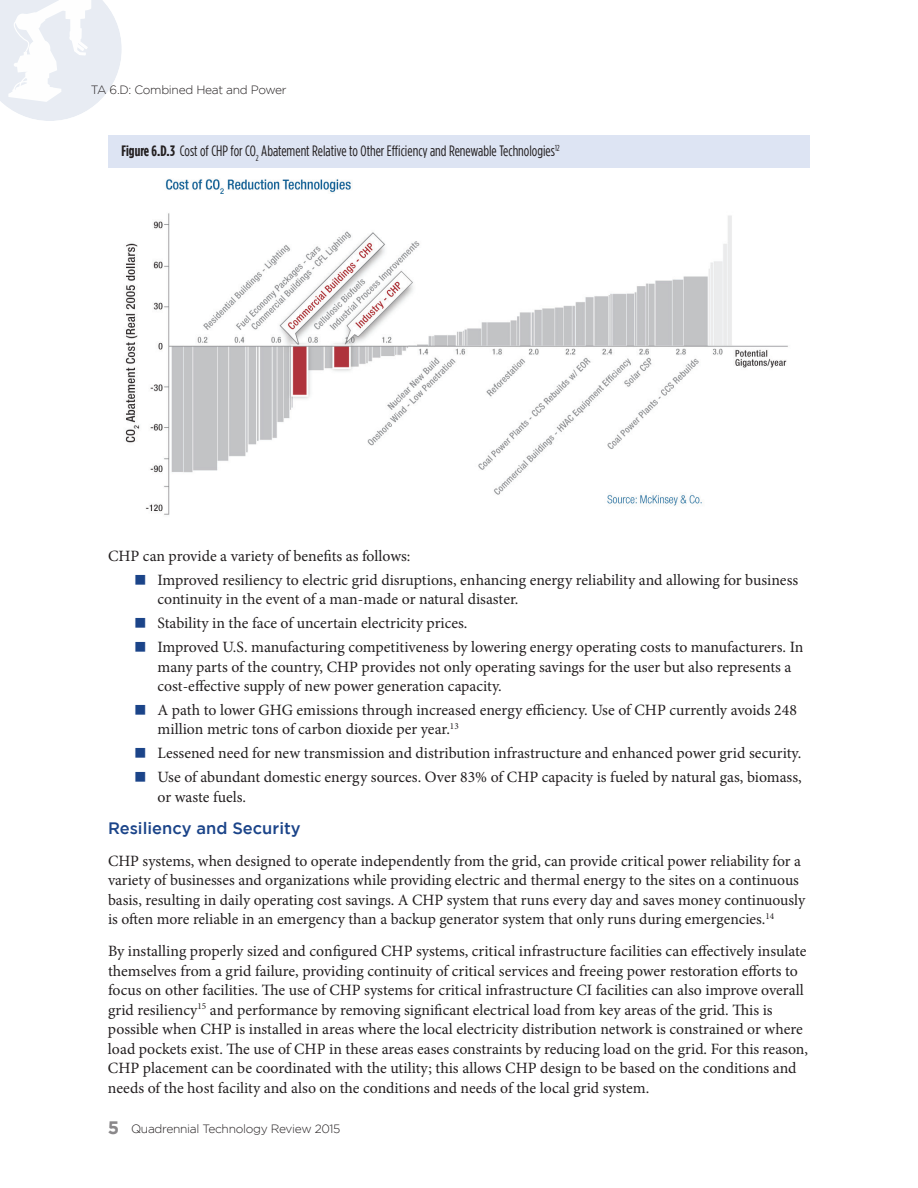
<style>
.page{position:relative;width:918px;height:1188px;background:#fff}
.page>*{position:absolute;margin:0;border:0;box-sizing:border-box;transform-origin:0 0}
.Header_Two{font:500 16.5px "Gotham";color:#1b4489}
.Body_Text{font:15.75px/19.5px "Minion Pro";color:#231f20}
.Bullet_Text{font:15.75px/19.5px "Minion Pro";color:#231f20}
.Figure_Text{font:15px "Gotham Condensed";color:#231f20}
.t1{font:300 12px "Gotham";letter-spacing:-.025em;color:#231f20}
.s1{font-weight:700}
.s2{color:#1b4489}
.s3{font-weight:700;font-size:18px;color:#8a888a}
</style>
<div class="page">
<svg style="left:0;top:0;width:122px;height:121px"></svg>
<div style="left:108px;top:135px;width:702px;height:32px;background:#dde4f3"></div>
<img style="left:125px;top:179px;width:663px;height:336px">
<p class="t1" style="left:91px;top:83px;width:198px">TA 6.D: Combined Heat and Power</p>
<p class="Figure_Text" style="left:122px;top:143px;width:440px"><span class="s1">Figure 6.D.3</span> Cost of CHP for CO<sub>2</sub> Abatement Relative to Other Efficiency and Renewable Technologies<sup>12</sup></p>
<p class="Body_Text" style="left:108px;top:546px;width:304px">CHP can provide a variety of benefits as follows:</p>
<p class="Bullet_Text" style="left:158px;top:570px;width:642px;text-indent:-22px"><span class="s2">■</span> Improved resiliency to electric grid disruptions, enhancing energy reliability and allowing for business continuity in the event of a man-made or natural disaster.</p>
<p class="Bullet_Text" style="left:135px;top:614px;width:334px"><span class="s2">■</span> Stability in the face of uncertain electricity prices.</p>
<p class="Bullet_Text" style="left:158px;top:637px;width:647px;text-indent:-22px"><span class="s2">■</span> Improved U.S. manufacturing competitiveness by lowering energy operating costs to manufacturers. In many parts of the country, CHP provides not only operating savings for the user but also represents a cost-effective supply of new power generation capacity.</p>
<p class="Bullet_Text" style="left:158px;top:700px;width:641px;text-indent:-22px"><span class="s2">■</span> A path to lower GHG emissions through increased energy efficiency. Use of CHP currently avoids 248 million metric tons of carbon dioxide per year.<sup>13</sup></p>
<p class="Bullet_Text" style="left:135px;top:744px;width:668px"><span class="s2">■</span> Lessened need for new transmission and distribution infrastructure and enhanced power grid security.</p>
<p class="Bullet_Text" style="left:158px;top:767px;width:646px;text-indent:-22px"><span class="s2">■</span> Use of abundant domestic energy sources. Over 83% of CHP capacity is fueled by natural gas, biomass, or waste fuels.</p>
<p class="Header_Two" style="left:108px;top:819px;width:194px">Resiliency and Security</p>
<p class="Body_Text" style="left:108px;top:851px;width:699px">CHP systems, when designed to operate independently from the grid, can provide critical power reliability for a variety of businesses and organizations while providing electric and thermal energy to the sites on a continuous basis, resulting in daily operating cost savings. A CHP system that runs every day and saves money continuously is often more reliable in an emergency than a backup generator system that only runs during emergencies.<sup>14</sup></p>
<p class="Body_Text" style="left:108px;top:941px;width:702px">By installing properly sized and configured CHP systems, critical infrastructure facilities can effectively insulate themselves from a grid failure, providing continuity of critical services and freeing power restoration efforts to focus on other facilities. The use of CHP systems for critical infrastructure CI facilities can also improve overall grid resiliency<sup>15</sup> and performance by removing significant electrical load from key areas of the grid. This is possible when CHP is installed in areas where the local electricity distribution network is constrained or where load pockets exist. The use of CHP in these areas eases constraints by reducing load on the grid. For this reason, CHP placement can be coordinated with the utility; this allows CHP design to be based on the conditions and needs of the host facility and also on the conditions and needs of the local grid system.</p>
<p class="t1" style="left:108px;top:1122px;width:234px"><span class="s3">5</span> Quadrennial Technology Review 2015</p>
</div>
